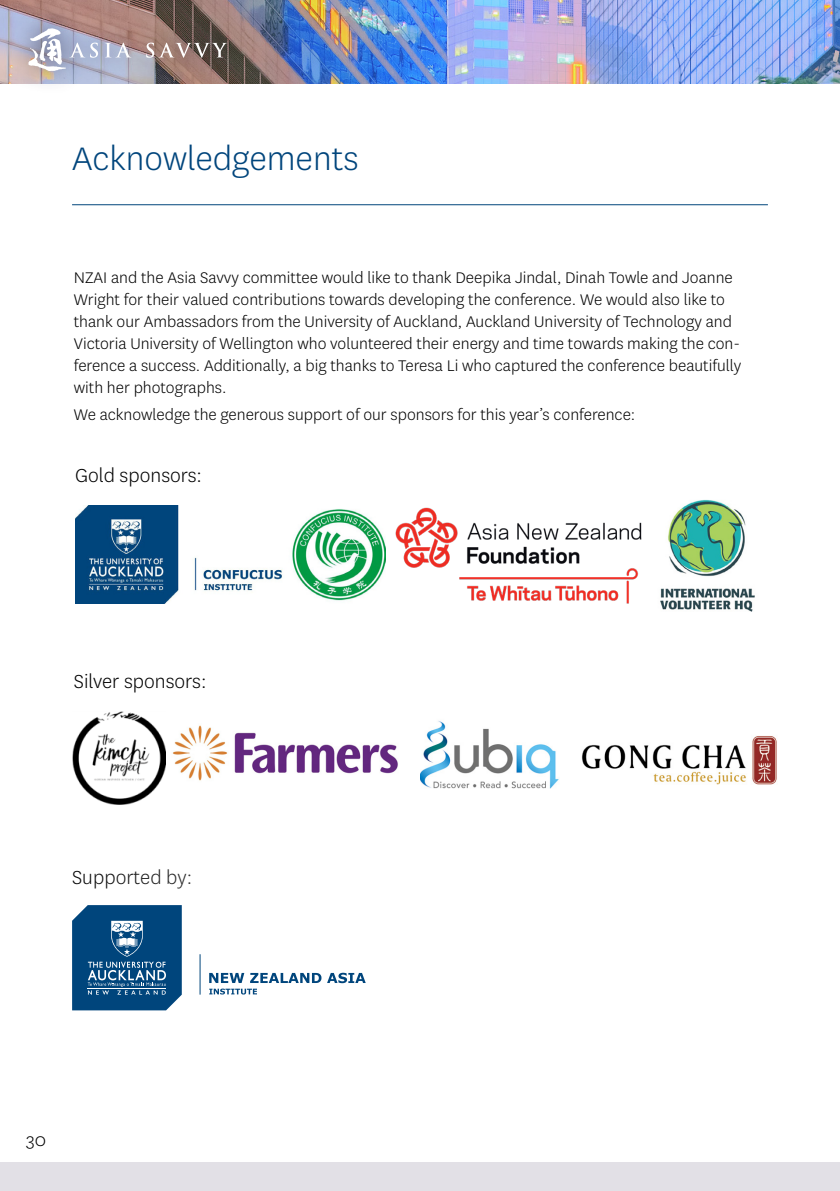
<style>
.page{position:relative;width:840px;height:1191px;background:#fff}
.page>*{position:absolute;margin:0;border:0;box-sizing:border-box;transform-origin:0 0}
.t1{font:300 38px "National";color:#00457c}
.t2{font:300 22px "National";color:#000}
.t3{font:300 20px "National";color:#000}
.t4{font:300 18px/22px "National";color:#000}
</style>
<div class="page">
<div style="left:0;top:1162px;width:839px;height:29px;background:#e2e0e6"></div>
<img style="left:0;top:0;width:839px;height:84px">
<div style="left:6px;top:4px;width:241px;height:90px;background:#23243d;opacity:.75"></div>
<svg style="left:28px;top:28px;width:70px;height:43px"></svg>
<svg style="left:105px;top:43px;width:26px;height:14px"></svg>
<svg style="left:146px;top:43px;width:81px;height:15px"></svg>
<hr style="left:72px;top:204px;width:695px;height:1px;background:#00457c">
<svg style="left:72px;top:905px;width:110px;height:105px;background:#1f5c8c"></svg>
<hr style="left:199px;top:954px;width:1px;height:40px;background:#00457c">
<svg style="left:327px;top:972px;width:38px;height:11px"></svg>
<svg style="left:209px;top:973px;width:112px;height:21px"></svg>
<img style="left:581px;top:736px;width:196px;height:49px">
<img style="left:420px;top:721px;width:139px;height:68px">
<img style="left:75px;top:505px;width:310px;height:98px">
<img style="left:660px;top:500px;width:95px;height:112px">
<img style="left:73px;top:711px;width:92px;height:93px">
<img style="left:395px;top:507px;width:247px;height:97px">
<img style="left:172px;top:725px;width:226px;height:56px">
<h1 class="t1" style="left:72px;top:135px;width:288px">Acknowledgements</h1>
<p class="t4" style="left:74px;top:266px;width:668px">NZAI and the Asia Savvy committee would like to thank Deepika Jindal, Dinah Towle and Joanne Wright for their valued contributions towards developing the conference. We would also like to thank our Ambassadors from the University of Auckland, Auckland University of Technology and Victoria University of Wellington who volunteered their energy and time towards making the con&shy;ference a success. Additionally, a big thanks to Teresa Li who captured the conference beautifully with her photographs.</p>
<p class="t4" style="left:74px;top:403px;width:562px">We acknowledge the generous support of our sponsors for this year’s conference:</p>
<p class="t2" style="left:75px;top:461px;width:128px">Gold sponsors:</p>
<p class="t2" style="left:74px;top:667px;width:134px">Silver sponsors:</p>
<p class="t2" style="left:72px;top:863px;width:121px">Supported by:</p>
<p class="t3" style="left:26px;top:1127px;width:22px">30</p>
</div>
